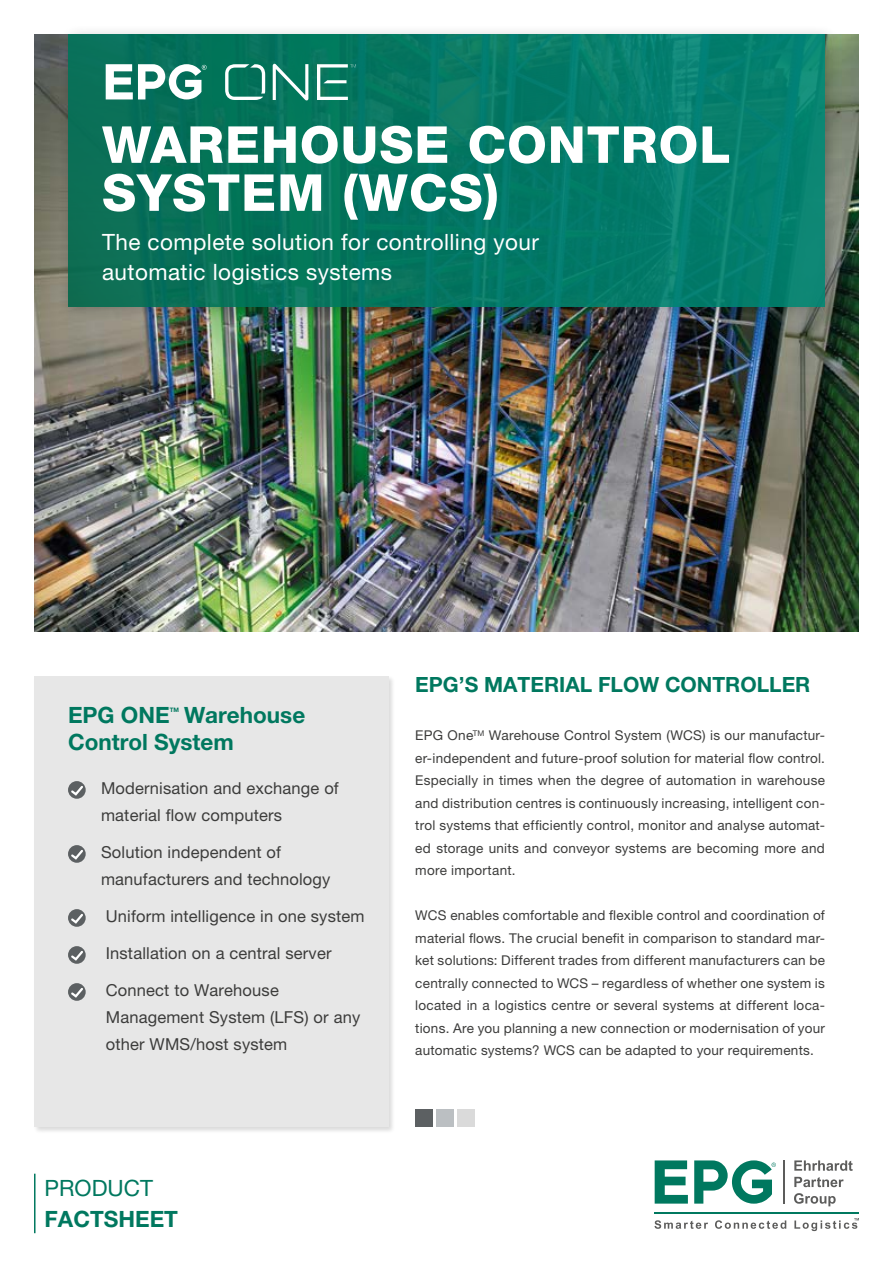
<style>
.page{position:relative;width:893px;height:1263px;background:#fff}
.page>*{position:absolute;margin:0;border:0;box-sizing:border-box;transform-origin:0 0}
.t1{font:800 51px/48px "Helvetica Neue LT Pro";letter-spacing:.02em;color:#fff}
.t2{font:22.5px/30px "Helvetica Neue LT Pro";letter-spacing:.02em;color:#fff}
.t3{font:700 22.5px/27px "Helvetica Neue LT Pro";color:#00785f}
.t4{font:22.5px "Helvetica Neue LT Pro";color:#00785f}
.t5{font:700 21px "Helvetica Neue LT Pro";color:#00785f}
.t6{font:16.5px/27px "Helvetica Neue LT Pro";letter-spacing:.01em;color:#3c3c3b}
.t7{font:13.5px/22.5px "Helvetica Neue LT Pro";letter-spacing:.02em;color:#3c3c3b;text-align:justify}
.t8{font:700 6.15px "Helvetica Neue LT Pro";color:#00785f}
</style>
<div class="page">
<img style="left:34px;top:34px;width:825px;height:597px">
<hr style="left:655px;top:1212px;width:204px;height:1px;background:#00785f">
<svg style="left:655px;top:1160px;width:33px;height:43px"></svg>
<svg style="left:794px;top:1160px;width:59px;height:11px"></svg>
<svg style="left:794px;top:1177px;width:50px;height:10px"></svg>
<svg style="left:794px;top:1193px;width:42px;height:13px"></svg>
<svg style="left:654px;top:1220px;width:54px;height:9px"></svg>
<svg style="left:715px;top:1220px;width:71px;height:9px"></svg>
<svg style="left:794px;top:1218px;width:65px;height:13px"></svg>
<svg style="left:694px;top:1160px;width:82px;height:44px"></svg>
<hr style="left:783px;top:1160px;width:2px;height:43px;background:#5c5c5b">
<div style="left:33px;top:676px;width:362px;height:457px;background:#000;opacity:.15"></div>
<div style="left:34px;top:676px;width:354px;height:450px;background:#e7e7e7"></div>
<svg style="left:68px;top:781px;width:18px;height:18px"></svg>
<svg style="left:69px;top:784px;width:16px;height:13px"></svg>
<svg style="left:68px;top:845px;width:18px;height:18px"></svg>
<svg style="left:69px;top:848px;width:16px;height:13px"></svg>
<svg style="left:68px;top:909px;width:18px;height:18px"></svg>
<svg style="left:69px;top:912px;width:16px;height:13px"></svg>
<svg style="left:68px;top:946px;width:18px;height:18px"></svg>
<svg style="left:69px;top:949px;width:16px;height:13px"></svg>
<svg style="left:68px;top:983px;width:18px;height:18px"></svg>
<svg style="left:69px;top:986px;width:16px;height:13px"></svg>
<div style="left:415px;top:1109px;width:17px;height:17px;background:#5c6062"></div>
<div style="left:436px;top:1109px;width:18px;height:17px;background:#bbbfc2"></div>
<div style="left:458px;top:1109px;width:17px;height:17px;background:#dadada"></div>
<hr style="left:34px;top:1174px;width:2px;height:59px;background:#00785f">
<div style="left:57px;top:23px;width:784px;height:300px;background:#000;opacity:.25"></div>
<img style="left:68px;top:34px;width:757px;height:272px">
<svg style="left:106px;top:64px;width:101px;height:35px"></svg>
<svg style="left:225px;top:64px;width:40px;height:36px"></svg>
<svg style="left:273px;top:64px;width:35px;height:36px"></svg>
<svg style="left:317px;top:64px;width:39px;height:36px"></svg>
<h1 class="t1" style="left:102px;top:121px;width:630px">WAREHOUSE CONTROL<br>SYSTEM (WCS)</h1>
<h2 class="t2" style="left:102px;top:227px;width:438px">The complete solution for controlling your automatic logistics systems</h2>
<h2 class="t3" style="left:68px;top:701px;width:103px">EPG ONE</h2>
<p class="t8" style="left:170px;top:706px;width:11px">TM</p>
<h2 class="t3" style="left:68px;top:701px;width:239px;text-indent:116px">Warehouse<br>Control System</h2>
<p class="t6" style="left:101px;top:775px;width:239px">Modernisation and exchange of material flow computers</p>
<p class="t6" style="left:101px;top:839px;width:231px">Solution independent of manufacturers and technology</p>
<p class="t6" style="left:106px;top:903px;width:260px">Uniform intelligence in one system</p>
<p class="t6" style="left:106px;top:940px;width:227px">Installation on a central server</p>
<p class="t6" style="left:106px;top:977px;width:256px">Connect to Warehouse<br>Management System (LFS) or any other WMS/host system</p>
<h2 class="t4" style="left:45px;top:1175px;width:110px">PRODUCT</h2>
<h2 class="t3" style="left:45px;top:1204px;width:135px">FACTSHEET</h2>
<h3 class="t5" style="left:415px;top:672px;width:397px">EPG’S MATERIAL FLOW CONTROLLER</h3>
<p class="t7" style="left:415px;top:724px;width:411px">EPG One<sup>TM</sup> Warehouse Control System (WCS) is our manufactur&shy;er-independent and future-proof solution for material flow control.<br>Especially in times when the degree of automation in warehouse and distribution centres is continuously increasing, intelligent con&shy;trol systems that efficiently control, monitor and analyse automat&shy;ed storage units and conveyor systems are becoming more and more important.</p>
<p class="t7" style="left:415px;top:904px;width:411px">WCS enables comfortable and flexible control and coordination of material flows. The crucial benefit in comparison to standard mar&shy;ket solutions: Different trades from different manufacturers can be centrally connected to WCS – regardless of whether one system is located in a logistics centre or several systems at different loca&shy;tions. Are you planning a new connection or modernisation of your automatic systems? WCS can be adapted to your requirements.</p>
</div>
